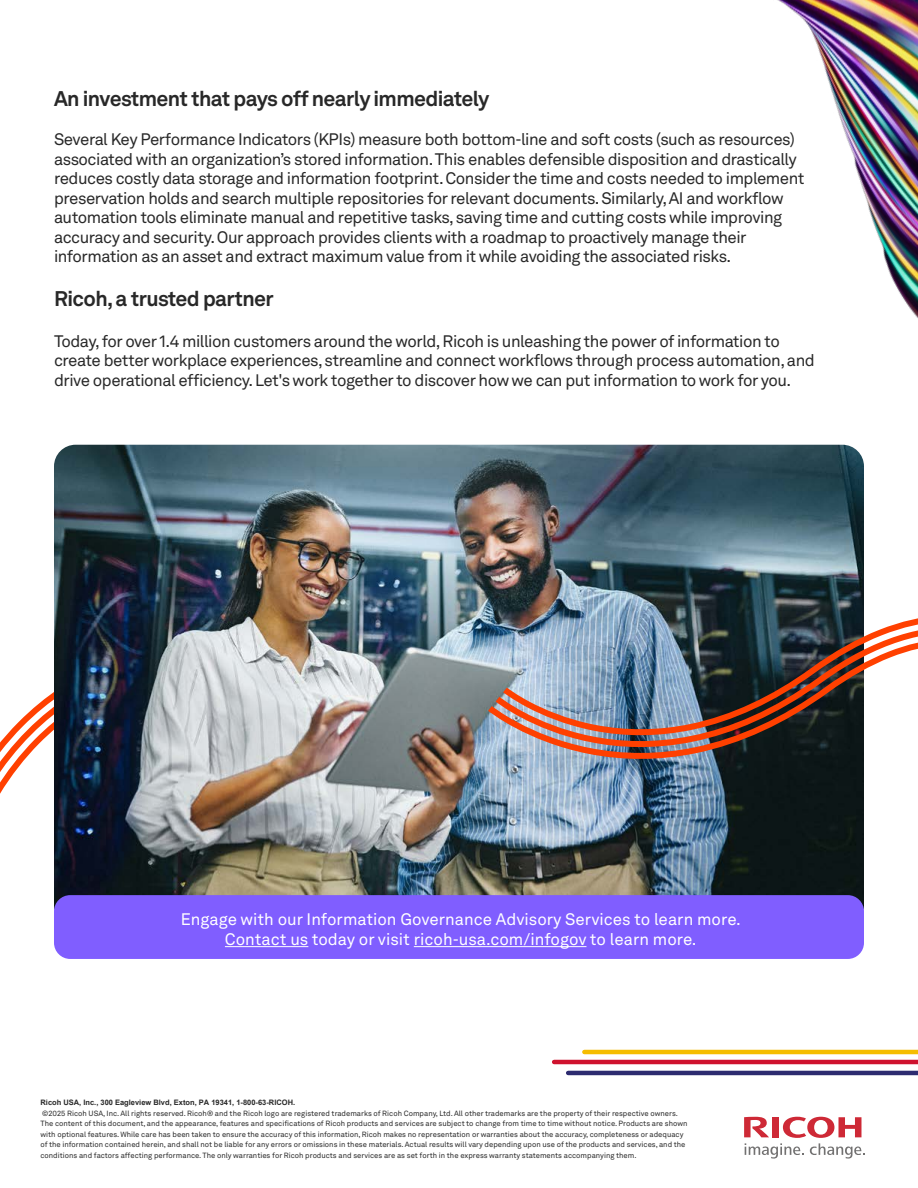
<style>
.page{position:relative;width:918px;height:1188px;background:#fff}
.page>*{position:absolute;margin:0;border:0;box-sizing:border-box;transform-origin:0 0}
.t1{font:700 21px "Akkurat LL";letter-spacing:-.03em;color:#282828}
.t2{font:16.5px/19.5px "Akkurat LL";letter-spacing:-.03em;color:#282828}
.t3{font:16.5px/19.5px "Akkurat LL";color:#fff;text-align:center}
.t4{font:7.5px/10.5px "Akkurat LL";color:#282828}
.t5{font:700 7.5px "Arial";color:#282828}
</style>
<div class="page">
<svg style="left:744px;top:1117px;width:121px;height:42px"></svg>
<hr style="left:584px;top:1050px;width:334px;height:4px;background:#f5bd00">
<svg style="left:0;top:692px;width:66px;height:267px"></svg>
<hr style="left:554px;top:1060px;width:364px;height:4px;background:#cf122e">
<hr style="left:568px;top:1071px;width:350px;height:4px;background:#2d2b70">
<img style="left:777px;top:0;width:141px;height:319px">
<img style="left:54px;top:445px;width:810px;height:462px">
<div style="left:54px;top:895px;width:810px;height:64px;background:#805eff;border-radius:16px"></div>
<hr style="left:225px;top:946px;width:83px;height:1px;background:#fff">
<hr style="left:414px;top:946px;width:172px;height:1px;background:#fff">
<img style="left:482px;top:591px;width:436px;height:221px">
<p class="t1" style="left:54px;top:83px;width:437px">An investment that pays off nearly immediately</p>
<p class="t2" style="left:54px;top:129px;width:752px">Several Key Performance Indicators (KPIs) measure both bottom-line and soft costs (such as resources) associated with an organization’s stored information. This enables defensible disposition and drastically reduces costly data storage and information footprint. Consider the time and costs needed to implement preservation holds and search multiple repositories for relevant documents. Similarly, AI and workflow automation tools eliminate manual and repetitive tasks, saving time and cutting costs while improving accuracy and security. Our approach provides clients with a roadmap to proactively manage their information as an asset and extract maximum value from it while avoiding the associated risks.</p>
<p class="t1" style="left:54px;top:282px;width:221px">Ricoh, a trusted partner</p>
<p class="t2" style="left:54px;top:331px;width:762px">Today, for over 1.4 million customers around the world, Ricoh is unleashing the power of information to create better workplace experiences, streamline and connect workflows through process automation, and drive operational efficiency. Let's work together to discover how we can put information to work for you.</p>
<p class="t3" style="left:181px;top:909px;width:562px">Engage with our Information Governance Advisory Services to learn more.<br>Contact us today or visit ricoh-usa.com/infogov to learn more.</p>
<p class="t5" style="left:40px;top:1098px;width:256px">Ricoh USA, Inc., 300 Eagleview Blvd, Exton, PA 19341, 1-800-63-RICOH.</p>
<p class="t4" style="left:40px;top:1108px;width:649px">©2025 Ricoh USA, Inc. All rights reserved. Ricoh® and the Ricoh logo are registered trademarks of Ricoh Company, Ltd. All other trademarks are the property of their respective owners.<br>The content of this document, and the appearance, features and specifications of Ricoh products and services are subject to change from time to time without notice. Products are shown with optional features. While care has been taken to ensure the accuracy of this information, Ricoh makes no representation or warranties about the accuracy, completeness or adequacy of the information contained herein, and shall not be liable for any errors or omissions in these materials. Actual results will vary depending upon use of the products and services, and the conditions and factors affecting performance. The only warranties for Ricoh products and services are as set forth in the express warranty statements accompanying them.</p>
</div>
